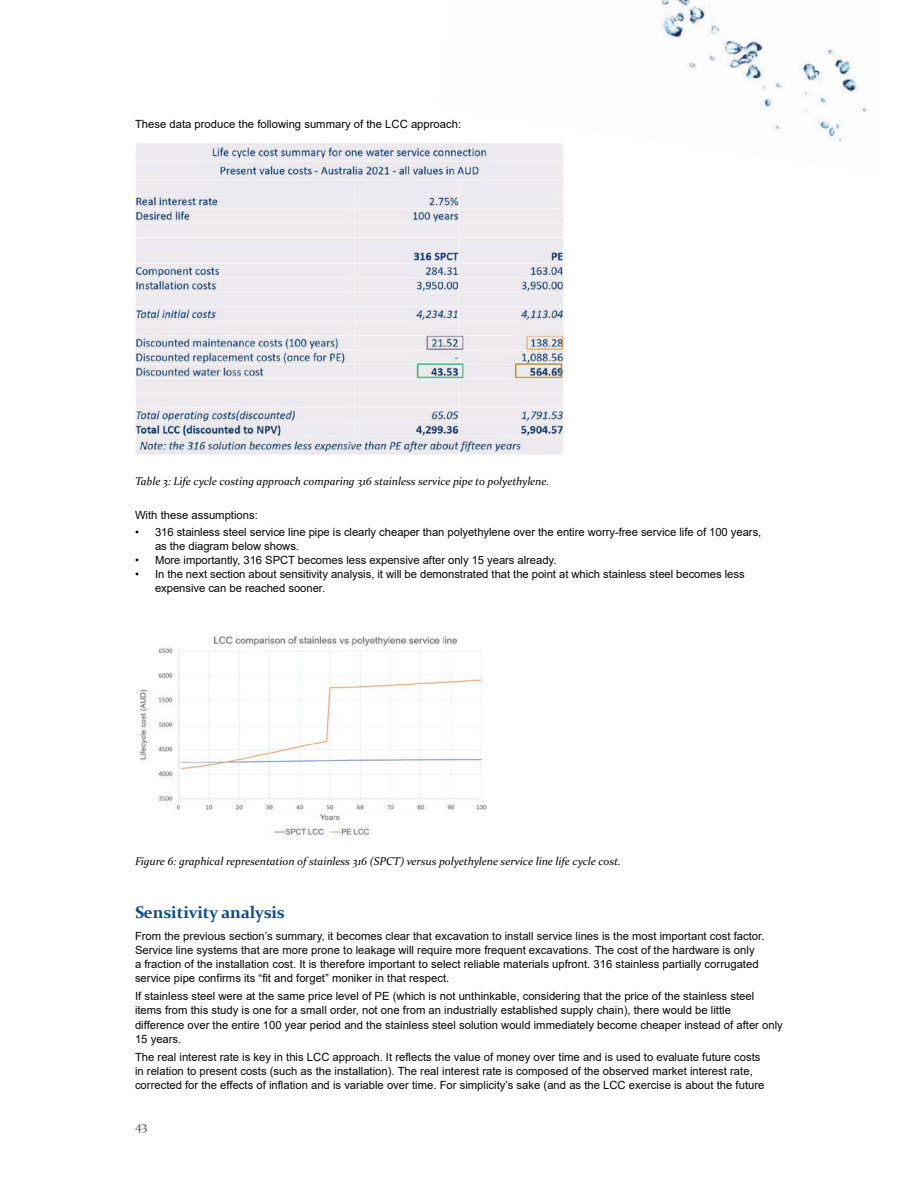
<style>
.page{position:relative;width:918px;height:1188px;background:#fff}
.page>*{position:absolute;margin:0;border:0;box-sizing:border-box;transform-origin:0 0}
.t1{font:700 16.95px "Constantia";letter-spacing:-.005em;color:#0f4b8b}
.t2{font:11.25px/14.1px "Arial";color:#040503}
.t3{font:italic 11.25px "Constantia";letter-spacing:-.005em;color:#040503}
</style>
<div class="page">
<img style="left:661px;top:0;width:206px;height:142px">
<img style="left:135px;top:142px;width:430px;height:313px">
<img style="left:139px;top:635px;width:348px;height:201px">
<p class="t2" style="left:135px;top:117px;width:328px">These data produce the following summary of the LCC approach:</p>
<p class="t3" style="left:135px;top:476px;width:416px">Table 3: Life cycle costing approach comparing 316 stainless service pipe to polyethylene.</p>
<p class="t2" style="left:135px;top:508px;width:124px">With these assumptions:</p>
<p class="t2" style="left:155px;top:526px;width:608px;line-height:13.5px;text-indent:-20px">• 316 stainless steel service line pipe is clearly cheaper than polyethylene over the entire worry-free service life of 100 years, as the diagram below shows.</p>
<p class="t2" style="left:135px;top:553px;width:423px">• More importantly, 316 SPCT becomes less expensive after only 15 years already.</p>
<p class="t2" style="left:155px;top:568px;width:591px;line-height:13.5px;text-indent:-20px">• In the next section about sensitivity analysis, it will be demonstrated that the point at which stainless steel becomes less expensive can be reached sooner.</p>
<p class="t3" style="left:135px;top:857px;width:487px">Figure 6: graphical representation of stainless 316 (SPCT) versus polyethylene service line life cycle cost.</p>
<h1 class="t1" style="left:135px;top:905px;width:151px">Sensitivity analysis</h1>
<p class="t2" style="left:135px;top:929px;width:631px">From the previous section’s summary, it becomes clear that excavation to install service lines is the most important cost factor.<br>Service line systems that are more prone to leakage will require more frequent excavations. The cost of the hardware is only<br>a fraction of the installation cost. It is therefore important to select reliable materials upfront. 316 stainless partially corrugated service pipe confirms its “fit and forget” moniker in that respect.</p>
<p class="t2" style="left:135px;top:989px;width:649px">If stainless steel were at the same price level of PE (which is not unthinkable, considering that the price of the stainless steel items from this study is one for a small order, not one from an industrially established supply chain), there would be little difference over the entire 100 year period and the stainless steel solution would immediately become cheaper instead of after only 15 years.</p>
<p class="t2" style="left:135px;top:1050px;width:631px">The real interest rate is key in this LCC approach. It reflects the value of money over time and is used to evaluate future costs in relation to present costs (such as the installation). The real interest rate is composed of the observed market interest rate, corrected for the effects of inflation and is variable over time. For simplicity’s sake (and as the LCC exercise is about the future</p>
</div>
